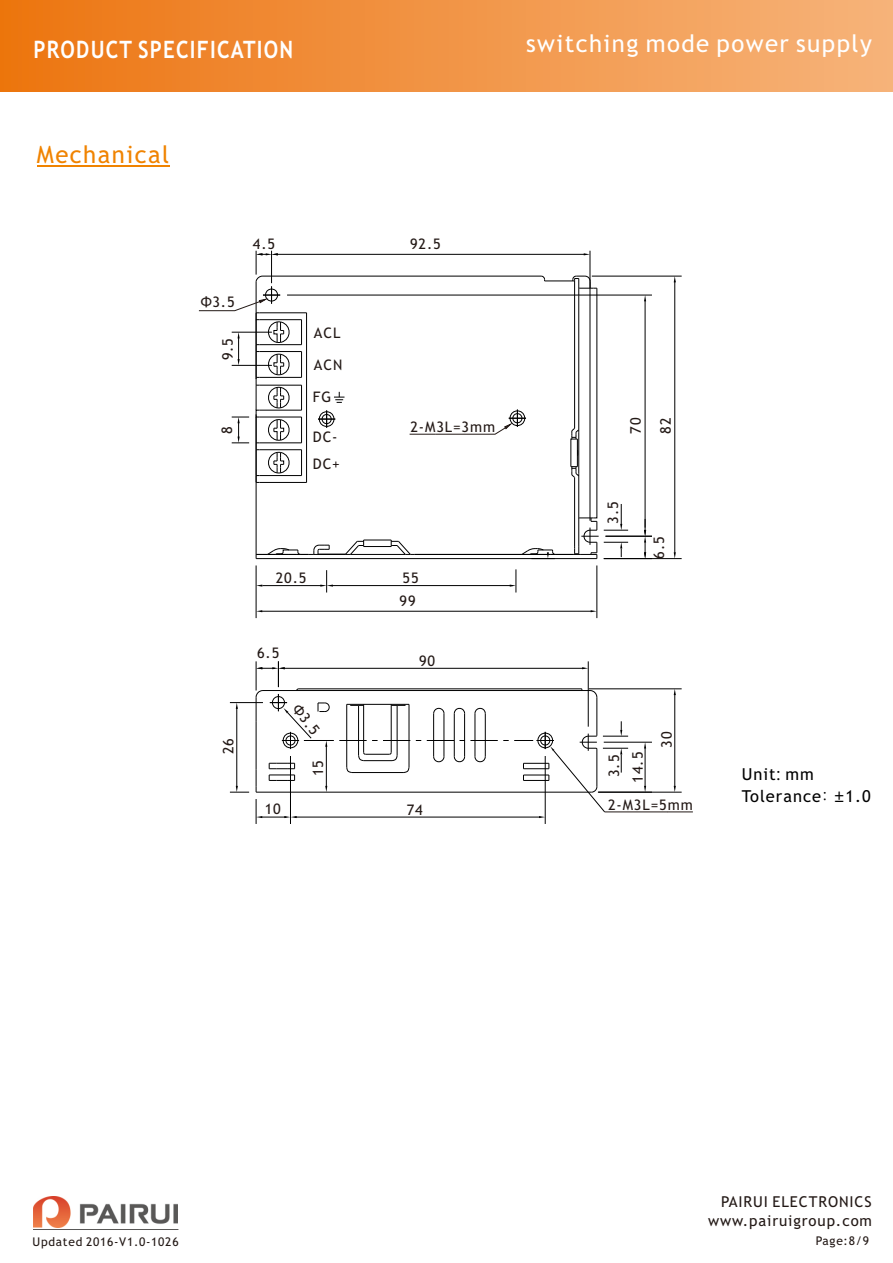
<style>
.page{position:relative;width:893px;height:1263px;background:#fff}
.page>*{position:absolute;margin:0;border:0;box-sizing:border-box;transform-origin:0 0}
.t1{font:24px "Trebuchet MS";letter-spacing:.06em;color:#fff}
.t2{font:700 24px "Trebuchet MS";letter-spacing:.06em;color:#fff;scale:.86 1}
.t3{font:24px "Trebuchet MS";letter-spacing:.06em;color:#f08300}
.t4{font:16.5px/21.8px "Trebuchet MS";letter-spacing:.06em;color:#000}
.t5{font:15px "Trebuchet MS";letter-spacing:.06em;color:#231916}
.t6{font:14.55px/29.8px "Trebuchet MS";letter-spacing:.06em;color:#231916}
.t7{font:12px "Trebuchet MS";letter-spacing:.06em;color:#231916}
.s1{font-family:"Arial Unicode MS"}
.s2{font-family:"Microsoft Ya Hei"}
.s3{font-family:"Gulim"}
</style>
<div class="page">
<div style="left:0;top:0;width:893px;height:91px;background:linear-gradient(to right,#ec7511,#f6b47b)"></div>
<hr style="left:37px;top:166px;width:132px;height:1px;background:#f08300">
<img style="left:33px;top:1196px;width:144px;height:31px">
<hr style="left:33px;top:1229px;width:145px;height:1px;background:#595857">
<hr style="left:464px;top:713px;width:1px;height:44px;background:#000">
<hr style="left:475px;top:713px;width:1px;height:44px;background:#000">
<hr style="left:454px;top:713px;width:1px;height:44px;background:#000">
<hr style="left:485px;top:713px;width:1px;height:44px;background:#000">
<hr style="left:444px;top:713px;width:1px;height:44px;background:#000">
<hr style="left:433px;top:713px;width:1px;height:44px;background:#000">
<hr style="left:263px;top:690px;width:327px;height:1px;background:#000">
<hr style="left:597px;top:697px;width:1px;height:38px;background:#000">
<hr style="left:256px;top:792px;width:335px;height:1px;background:#000">
<svg style="left:475px;top:707px;width:11px;height:7px"></svg>
<svg style="left:454px;top:707px;width:11px;height:7px"></svg>
<svg style="left:433px;top:708px;width:11px;height:6px"></svg>
<svg style="left:590px;top:690px;width:7px;height:8px"></svg>
<hr style="left:299px;top:688px;width:283px;height:1px;background:#000">
<hr style="left:598px;top:792px;width:84px;height:1px;background:#000">
<hr style="left:589px;top:688px;width:93px;height:1px;background:#000">
<hr style="left:674px;top:694px;width:1px;height:93px;background:#000">
<hr style="left:290px;top:756px;width:1px;height:68px;background:#000">
<hr style="left:545px;top:756px;width:1px;height:68px;background:#000">
<hr style="left:295px;top:817px;width:245px;height:1px;background:#000">
<svg style="left:256px;top:799px;width:41px;height:25px"></svg>
<hr style="left:230px;top:702px;width:33px;height:1px;background:#000">
<hr style="left:237px;top:707px;width:1px;height:80px;background:#000">
<svg style="left:230px;top:786px;width:19px;height:7px"></svg>
<svg style="left:236px;top:703px;width:2px;height:6px"></svg>
<hr style="left:588px;top:661px;width:1px;height:66px;background:#000">
<hr style="left:284px;top:668px;width:300px;height:1px;background:#000">
<svg style="left:256px;top:661px;width:154px;height:131px"></svg>
<svg style="left:427px;top:721px;width:201px;height:97px"></svg>
<hr style="left:598px;top:792px;width:54px;height:1px;background:#000">
<hr style="left:604px;top:742px;width:48px;height:1px;background:#000">
<hr style="left:645px;top:748px;width:1px;height:39px;background:#000">
<svg style="left:644px;top:742px;width:2px;height:6px"></svg>
<hr style="left:605px;top:536px;width:47px;height:1px;background:#000">
<hr style="left:287px;top:295px;width:365px;height:1px;background:#000">
<hr style="left:645px;top:300px;width:1px;height:231px;background:#000">
<svg style="left:644px;top:519px;width:2px;height:39px"></svg>
<hr style="left:592px;top:276px;width:90px;height:1px;background:#000">
<hr style="left:604px;top:558px;width:78px;height:1px;background:#000">
<hr style="left:674px;top:281px;width:1px;height:272px;background:#000">
<svg style="left:674px;top:552px;width:2px;height:7px"></svg>
<hr style="left:262px;top:585px;width:59px;height:1px;background:#000">
<hr style="left:332px;top:585px;width:181px;height:1px;background:#000">
<svg style="left:320px;top:570px;width:13px;height:22px"></svg>
<svg style="left:510px;top:569px;width:7px;height:23px"></svg>
<hr style="left:256px;top:565px;width:1px;height:53px;background:#000">
<hr style="left:597px;top:565px;width:1px;height:53px;background:#000">
<hr style="left:261px;top:611px;width:331px;height:1px;background:#000">
<hr style="left:605px;top:812px;width:62px;height:1px;background:#231916">
<svg style="left:198px;top:251px;width:430px;height:308px"></svg>
<svg style="left:667px;top:812px;width:26px;height:1px"></svg>
<h1 class="t2" style="left:33px;top:40px;width:304px">PRODUCT SPECIFICATION</h1>
<h1 class="t1" style="left:526px;top:34px;width:347px">switching mode power supply</h1>
<h1 class="t3" style="left:37px;top:146px;width:134px">Mechanical</h1>
<p class="t6" style="left:253px;top:230px;width:24px">4.5</p>
<p class="t6" style="left:410px;top:230px;width:32px">92.5</p>
<p class="t6" style="left:201px;top:288px;width:36px"><span class="s1">Φ</span>3.5</p>
<p class="t6" style="left:214px;top:360px;width:24px;rotate:-90deg">9.5</p>
<p class="t6" style="left:314px;top:318px;width:30px;line-height:32px">ACL<br>ACN</p>
<p class="t6" style="left:313px;top:383px;width:20px">FG</p>
<p class="t6" style="left:313px;top:424px;width:28px;line-height:26.8px">DC-<br>DC+</p>
<p class="t6" style="left:213px;top:434px;width:9px;rotate:-90deg">8</p>
<p class="t6" style="left:410px;top:413px;width:86px">2-M3L=3mm</p>
<p class="t6" style="left:215px;top:754px;width:18px;rotate:-90deg">26</p>
<p class="t6" style="left:276px;top:564px;width:32px">20.5</p>
<p class="t6" style="left:403px;top:564px;width:18px">55</p>
<p class="t6" style="left:257px;top:639px;width:24px">6.5</p>
<p class="t6" style="left:306px;top:697px;width:36px;rotate:52deg"><span class="s1">Φ</span>3.5</p>
<p class="t6" style="left:304px;top:776px;width:18px;rotate:-90deg">15</p>
<p class="t6" style="left:400px;top:587px;width:18px">99</p>
<p class="t6" style="left:419px;top:647px;width:18px">90</p>
<p class="t6" style="left:265px;top:795px;width:18px">10</p>
<p class="t6" style="left:407px;top:796px;width:18px">74</p>
<p class="t6" style="left:622px;top:434px;width:18px;rotate:-90deg">70<br>82</p>
<p class="t6" style="left:599px;top:524px;width:24px;rotate:-90deg">3.5</p>
<p class="t6" style="left:645px;top:558px;width:24px;rotate:-90deg">6.5</p>
<p class="t6" style="left:600px;top:777px;width:24px;rotate:-90deg">3.5</p>
<p class="t6" style="left:624px;top:782px;width:32px;rotate:-90deg">14.5</p>
<p class="t6" style="left:653px;top:748px;width:18px;rotate:-90deg">30</p>
<p class="t6" style="left:608px;top:791px;width:86px">2-M3L=5mm</p>
<p class="t4" style="left:742px;top:765px;width:131px">Unit<span class="s2">:</span> mm<br>Tolerance<span class="s3">:</span> <span class="s2">±</span>1.0</p>
<p class="t5" style="left:721px;top:1196px;width:152px">PAIRUI ELECTRONICS</p>
<p class="t5" style="left:708px;top:1215px;width:165px">www.pairuigroup.com</p>
<p class="t7" style="left:33px;top:1237px;width:147px">Updated 2016-V1.0-1026</p>
<p class="t7" style="left:816px;top:1236px;width:55px">Page:8/9</p>
</div>
